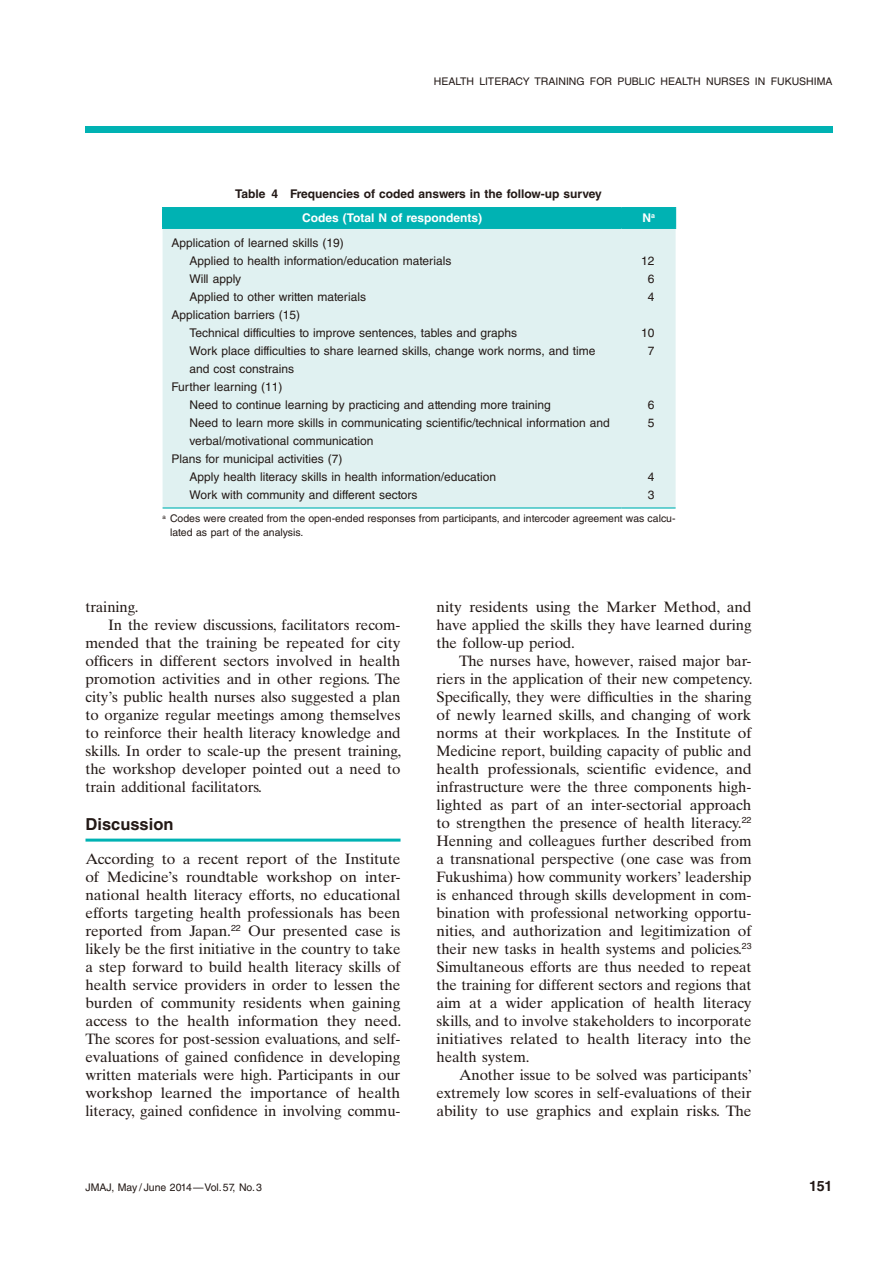
<style>
.page{position:relative;width:893px;height:1263px;background:#fff}
.page>*{position:absolute;margin:0;border:0;box-sizing:border-box;transform-origin:0 0}
.t1{font:700 16.5px "Helvetica LT Std";color:#231916}
.t2{font:15px/18px "Times Ten LT Std";letter-spacing:-.005em;color:#231916}
.t3{font:15px "Times Ten LT Std";letter-spacing:-.005em;color:#231916;scale:1.06 1}
.t4{font:700 14.25px "Helvetica LT Std";color:#231916}
.t5{font:12px/18px "Helvetica LT Std";color:#231916}
.t6{font:700 12px "Helvetica LT Std";color:#231916}
.t7{font:700 12px "Helvetica LT Std";color:#fff}
.t8{font:10.5px/13.5px "Helvetica LT Std";color:#231916}
</style>
<div class="page">
<div style="left:86px;top:126px;width:746px;height:6px;background:#00b2b3"></div>
<hr style="left:86px;top:839px;width:314px;height:3px;background:#00b2b3">
<div style="left:163px;top:229px;width:513px;height:278px;background:#e0f1f1"></div>
<hr style="left:162px;top:207px;width:460px;height:1px;background:#00b2b3">
<hr style="left:622px;top:207px;width:54px;height:1px;background:#00b2b3">
<div style="left:162px;top:208px;width:514px;height:20px;background:#00b2b3"></div>
<hr style="left:162px;top:228px;width:460px;height:1px;background:#00b2b3">
<hr style="left:622px;top:228px;width:54px;height:1px;background:#00b2b3">
<hr style="left:163px;top:507px;width:459px;height:2px;background:#00b2b3">
<hr style="left:622px;top:507px;width:54px;height:2px;background:#00b2b3">
<p class="t8" style="left:434px;top:74px;width:400px">HEALTH LITERACY TRAINING FOR PUBLIC HEALTH NURSES IN FUKUSHIMA</p>
<p class="t6" style="left:235px;top:186px;width:368px">Table 4 Frequencies of coded answers in the follow-up survey</p>
<p class="t7" style="left:302px;top:211px;width:182px">Codes (Total N of respondents)</p>
<p class="t7" style="left:642px;top:211px;width:14px">N<sup>a</sup></p>
<p class="t5" style="left:190px;top:234px;width:263px;text-indent:-18px">Application of learned skills (19)<br>Applied to health information/education materials</p>
<p class="t5" style="left:641px;top:252px;width:15px">12</p>
<p class="t5" style="left:190px;top:270px;width:53px">Will apply</p>
<p class="t5" style="left:648px;top:270px;width:8px">6</p>
<p class="t5" style="left:190px;top:288px;width:178px">Applied to other written materials</p>
<p class="t5" style="left:648px;top:288px;width:8px">4</p>
<p class="t5" style="left:190px;top:306px;width:329px;text-indent:-18px">Application barriers (15)<br>Technical difficulties to improve sentences, tables and graphs</p>
<p class="t5" style="left:641px;top:324px;width:15px">10</p>
<p class="t5" style="left:190px;top:342px;width:407px">Work place difficulties to share learned skills, change work norms, and time and cost constrains</p>
<p class="t5" style="left:648px;top:342px;width:8px">7</p>
<p class="t5" style="left:190px;top:378px;width:363px;text-indent:-18px">Further learning (11)<br>Need to continue learning by practicing and attending more training</p>
<p class="t5" style="left:648px;top:396px;width:8px">6</p>
<p class="t5" style="left:190px;top:414px;width:422px">Need to learn more skills in communicating scientific/technical information and verbal/motivational communication</p>
<p class="t5" style="left:648px;top:414px;width:8px">5</p>
<p class="t5" style="left:190px;top:450px;width:308px;text-indent:-18px">Plans for municipal activities (7)<br>Apply health literacy skills in health information/education</p>
<p class="t5" style="left:648px;top:468px;width:8px">4</p>
<p class="t5" style="left:190px;top:486px;width:229px">Work with community and different sectors</p>
<p class="t5" style="left:648px;top:486px;width:8px">3</p>
<p class="t8" style="left:170px;top:512px;width:507px;text-indent:-7px"><sup>a</sup> Codes were created from the open-ended responses from participants, and intercoder agreement was calcu&shy;lated as part of the analysis.</p>
<p class="t2" style="left:86px;top:598px;width:55px">training.</p>
<p class="t2" style="left:108px;top:616px;width:294px">In the review discussions, facilitators recom-</p>
<p class="t2" style="left:86px;top:634px;width:316px">mended that the training be repeated for city</p>
<p class="t2" style="left:86px;top:652px;width:316px">officers in different sectors involved in health</p>
<p class="t2" style="left:86px;top:670px;width:317px">promotion activities and in other regions. The</p>
<p class="t2" style="left:86px;top:688px;width:317px">city’s public health nurses also suggested a plan</p>
<p class="t2" style="left:86px;top:706px;width:316px">to organize regular meetings among themselves</p>
<p class="t2" style="left:86px;top:724px;width:317px">to reinforce their health literacy knowledge and</p>
<p class="t2" style="left:86px;top:742px;width:317px">skills. In order to scale-up the present training,</p>
<p class="t2" style="left:86px;top:760px;width:316px">the workshop developer pointed out a need to</p>
<p class="t2" style="left:86px;top:778px;width:178px">train additional facilitators.</p>
<p class="t1" style="left:86px;top:814px;width:90px">Discussion</p>
<p class="t2" style="left:86px;top:850px;width:317px">According to a recent report of the Institute of Medicine’s roundtable workshop on inter&shy;national health literacy efforts, no educational efforts targeting health professionals has been reported from Japan.<sup>22</sup> Our presented case is likely be the first initiative in the country to take a step forward to build health literacy skills of health service providers in order to lessen the burden of community residents when gaining access to the health information they need.<br>The scores for post-session evaluations, and self&shy;evaluations of gained confidence in developing written materials were high. Participants in our workshop learned the importance of health literacy, gained confidence in involving commu-</p>
<p class="t2" style="left:436px;top:598px;width:317px">nity residents using the Marker Method, and</p>
<p class="t2" style="left:436px;top:616px;width:316px">have applied the skills they have learned during</p>
<p class="t2" style="left:436px;top:634px;width:140px">the follow-up period.</p>
<p class="t2" style="left:459px;top:652px;width:294px">The nurses have, however, raised major bar-</p>
<p class="t2" style="left:436px;top:670px;width:317px">riers in the application of their new competency.</p>
<p class="t2" style="left:436px;top:688px;width:317px">Specifically, they were difficulties in the sharing</p>
<p class="t2" style="left:436px;top:706px;width:316px">of newly learned skills, and changing of work</p>
<p class="t2" style="left:436px;top:724px;width:317px">norms at their workplaces. In the Institute of</p>
<p class="t2" style="left:436px;top:742px;width:316px">Medicine report, building capacity of public and</p>
<p class="t3" style="left:436px;top:760px;width:299px">health professionals, scientific evidence, and</p>
<p class="t2" style="left:436px;top:778px;width:316px">infrastructure were the three components high-</p>
<p class="t2" style="left:436px;top:796px;width:316px">lighted as part of an inter-sectorial approach</p>
<p class="t2" style="left:436px;top:814px;width:317px">to strengthen the presence of health literacy.<sup>22</sup></p>
<p class="t2" style="left:436px;top:832px;width:316px">Henning and colleagues further described from</p>
<p class="t2" style="left:436px;top:850px;width:316px">a transnational perspective (one case was from</p>
<p class="t2" style="left:436px;top:868px;width:317px">Fukushima) how community workers’ leadership</p>
<p class="t2" style="left:436px;top:886px;width:316px">is enhanced through skills development in com-</p>
<p class="t2" style="left:436px;top:904px;width:316px">bination with professional networking opportu-</p>
<p class="t2" style="left:436px;top:922px;width:317px">nities, and authorization and legitimization of</p>
<p class="t2" style="left:436px;top:940px;width:317px">their new tasks in health systems and policies.<sup>23</sup></p>
<p class="t2" style="left:436px;top:958px;width:316px">Simultaneous efforts are thus needed to repeat</p>
<p class="t2" style="left:436px;top:976px;width:316px">the training for different sectors and regions that</p>
<p class="t2" style="left:436px;top:994px;width:317px">aim at a wider application of health literacy</p>
<p class="t2" style="left:436px;top:1012px;width:317px">skills, and to involve stakeholders to incorporate</p>
<p class="t3" style="left:436px;top:1030px;width:299px">initiatives related to health literacy into the</p>
<p class="t2" style="left:436px;top:1048px;width:94px">health system.</p>
<p class="t2" style="left:459px;top:1066px;width:295px">Another issue to be solved was participants’</p>
<p class="t2" style="left:436px;top:1084px;width:316px">extremely low scores in self-evaluations of their</p>
<p class="t2" style="left:436px;top:1102px;width:317px">ability to use graphics and explain risks. The</p>
<p class="t8" style="left:86px;top:1181px;width:178px">JMAJ, May / June 2014—Vol.57, No.3</p>
<p class="t4" style="left:809px;top:1177px;width:25px">151</p>
</div>
